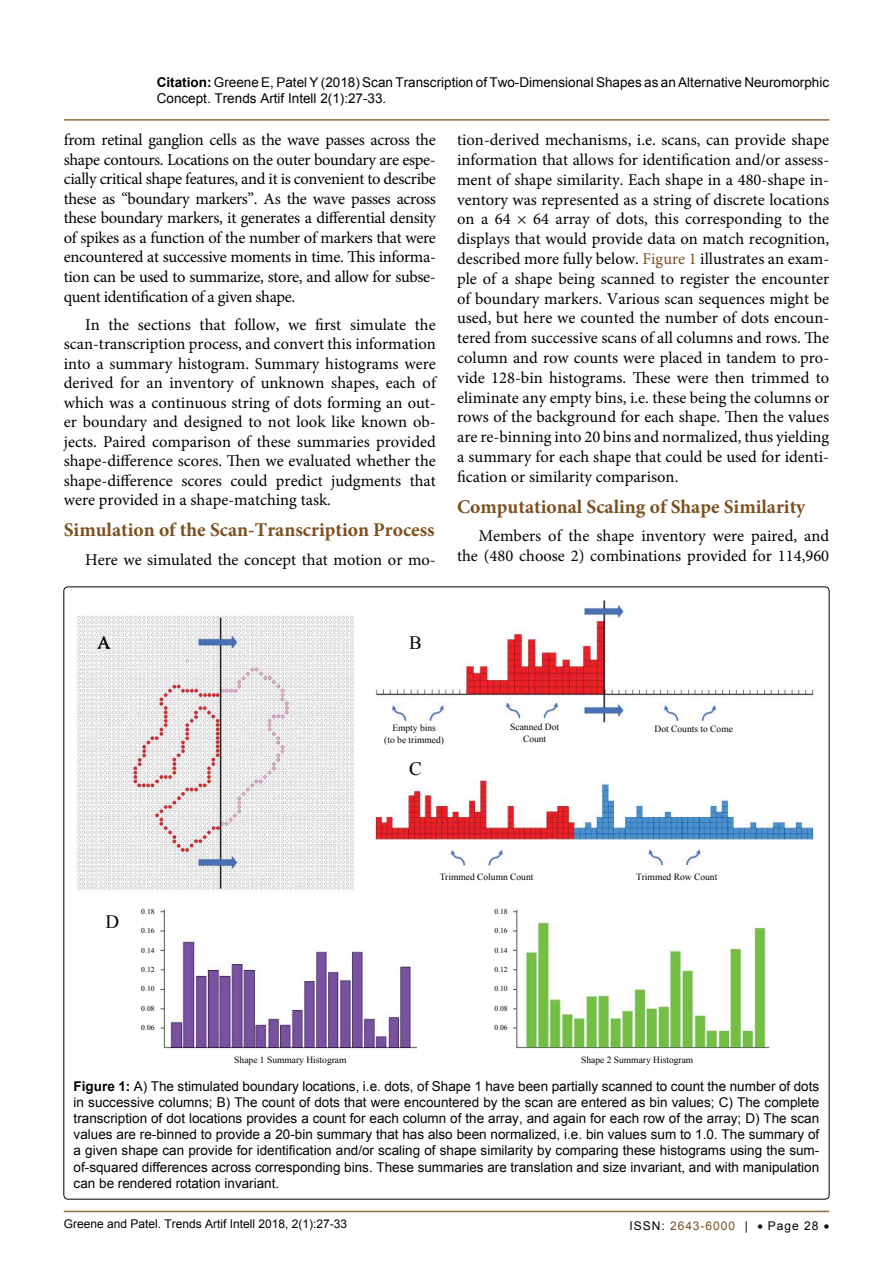
<style>
.page{position:relative;width:893px;height:1263px;background:#fff}
.page>*{position:absolute;margin:0;border:0;box-sizing:border-box;transform-origin:0 0}
.t1{font:700 19.5px "Minion Pro";color:#7c4f1f}
.t2{font:18.9px "Times New Roman";color:#000}
.t3{font:16.5px/19.8px "Minion Pro";color:#000;text-align:justify}
.t4{font:13.5px/16.2px "Arial";color:#000}
.t5{font:12px "Arial";color:#000}
.t6{font:12px "Arial";letter-spacing:.08em;color:#7c4f1f}
.t7{font:9.45px/11.2px "Times New Roman";color:#000;text-align:center}
.t8{font:7.5px "Times New Roman";color:#000}
.s1{font-weight:700}
.s2{color:#7c4f1f}
.s3{color:#000}
</style>
<div class="page">
<hr style="left:64px;top:1211px;width:765px;height:1px;background:#7c4f1f">
<hr style="left:64px;top:119px;width:765px;height:2px;background:#7c4f1f">
<img style="left:76px;top:598px;width:739px;height:452px">
<div style="left:650px;top:721px;width:99px;height:20px;background:#fff"></div>
<div style="left:364px;top:721px;width:213px;height:59px;background:#fff"></div>
<div style="left:397px;top:627px;width:32px;height:33px;background:#fff"></div>
<div style="left:474px;top:896px;width:39px;height:167px;background:#fff"></div>
<div style="left:433px;top:869px;width:295px;height:21px;background:#fff"></div>
<div style="left:96px;top:901px;width:64px;height:137px;background:#fff"></div>
<p class="t4" style="left:157px;top:74px;width:674px"><span class="s1">Citation:</span> Greene E, Patel Y (2018) Scan Transcription of Two-Dimensional Shapes as an Alternative Neuromorphic<br>Concept. Trends Artif Intell 2(1):27-33.</p>
<p class="t3" style="left:64px;top:130px;width:374px">from retinal ganglion cells as the wave passes across the shape contours. Locations on the outer boundary are espe&shy;cially critical shape features, and it is convenient to describe these as “boundary markers”. As the wave passes across these boundary markers, it generates a differential density of spikes as a function of the number of markers that were encountered at successive moments in time. This informa&shy;tion can be used to summarize, store, and allow for subse&shy;quent identification of a given shape.</p>
<p class="t3" style="left:64px;top:315px;width:374px;text-indent:21px">In the sections that follow, we first simulate the scan-transcription process, and convert this information into a summary histogram. Summary histograms were derived for an inventory of unknown shapes, each of which was a continuous string of dots forming an out&shy;er boundary and designed to not look like known ob&shy;jects. Paired comparison of these summaries provided shape-difference scores. Then we evaluated whether the shape-difference scores could predict judgments that were provided in a shape-matching task.</p>
<p class="t1" style="left:64px;top:516px;width:372px">Simulation of the Scan-Transcription Process</p>
<p class="t3" style="left:85px;top:549px;width:352px">Here we simulated the concept that motion or mo-</p>
<p class="t3" style="left:457px;top:130px;width:374px">tion-derived mechanisms, i.e. scans, can provide shape information that allows for identification and/or assess&shy;ment of shape similarity. Each shape in a 480-shape in&shy;ventory was represented as a string of discrete locations on a 64 × 64 array of dots, this corresponding to the displays that would provide data on match recognition, described more fully below. <span class="s2">Figure 1</span> illustrates an exam&shy;ple of a shape being scanned to register the encounter of boundary markers. Various scan sequences might be used, but here we counted the number of dots encoun&shy;tered from successive scans of all columns and rows. The column and row counts were placed in tandem to pro&shy;vide 128-bin histograms. These were then trimmed to eliminate any empty bins, i.e. these being the columns or rows of the background for each shape. Then the values are re-binning into 20 bins and normalized, thus yielding a summary for each shape that could be used for identi&shy;fication or similarity comparison.</p>
<p class="t1" style="left:457px;top:493px;width:350px">Computational Scaling of Shape Similarity</p>
<p class="t3" style="left:457px;top:526px;width:374px;text-align:right">Members of the shape inventory were paired, and the (480 choose 2) combinations provided for 114,960</p>
<p class="t2" style="left:97px;top:629px;width:15px">A</p>
<p class="t2" style="left:409px;top:629px;width:14px">B</p>
<p class="t7" style="left:384px;top:722px;width:61px">Empty bins<br>(to be trimmed)</p>
<p class="t7" style="left:510px;top:721px;width:50px">Scanned Dot<br>Count</p>
<p class="t7" style="left:654px;top:723px;width:80px">Dot Counts to Come</p>
<p class="t2" style="left:105px;top:909px;width:15px">D</p>
<p class="t8" style="left:141px;top:906px;width:15px">0.18</p>
<p class="t8" style="left:141px;top:926px;width:15px">0.16</p>
<p class="t8" style="left:141px;top:945px;width:15px">0.14</p>
<p class="t8" style="left:141px;top:964px;width:15px">0.12</p>
<p class="t8" style="left:141px;top:984px;width:15px">0.10</p>
<p class="t8" style="left:141px;top:1003px;width:15px">0.08</p>
<p class="t8" style="left:141px;top:1022px;width:15px">0.06</p>
<p class="t2" style="left:409px;top:756px;width:14px">C</p>
<p class="t7" style="left:440px;top:871px;width:95px">Trimmed Column Count</p>
<p class="t7" style="left:636px;top:871px;width:83px">Trimmed Row Count</p>
<p class="t8" style="left:494px;top:906px;width:15px">0.18</p>
<p class="t8" style="left:494px;top:926px;width:15px">0.16</p>
<p class="t8" style="left:494px;top:945px;width:15px">0.14</p>
<p class="t8" style="left:494px;top:964px;width:15px">0.12</p>
<p class="t8" style="left:494px;top:984px;width:15px">0.10</p>
<p class="t8" style="left:494px;top:1003px;width:15px">0.08</p>
<p class="t8" style="left:494px;top:1022px;width:15px">0.06</p>
<p class="t7" style="left:234px;top:1054px;width:114px">Shape 1 Summary Histogram</p>
<p class="t7" style="left:581px;top:1054px;width:114px">Shape 2 Summary Histogram</p>
<p class="t4" style="left:74px;top:1078px;width:747px;text-align:justify"><span class="s1">Figure 1:</span> A) The stimulated boundary locations, i.e. dots, of Shape 1 have been partially scanned to count the number of dots in successive columns; B) The count of dots that were encountered by the scan are entered as bin values; C) The complete transcription of dot locations provides a count for each column of the array, and again for each row of the array; D) The scan values are re-binned to provide a 20-bin summary that has also been normalized, i.e. bin values sum to 1.0. The summary of a given shape can provide for identification and/or scaling of shape similarity by comparing these histograms using the sum&shy;of-squared differences across corresponding bins. These summaries are translation and size invariant, and with manipulation can be rendered rotation invariant.</p>
<p class="t5" style="left:64px;top:1215px;width:285px">Greene and Patel. Trends Artif Intell 2018, 2(1):27-33</p>
<p class="t6" style="left:630px;top:1217px;width:120px"><span class="s3">ISSN:</span> 2643-6000 <span class="s3">|</span></p>
<p class="t5" style="left:757px;top:1218px;width:73px">• Page 28 •</p>
</div>
